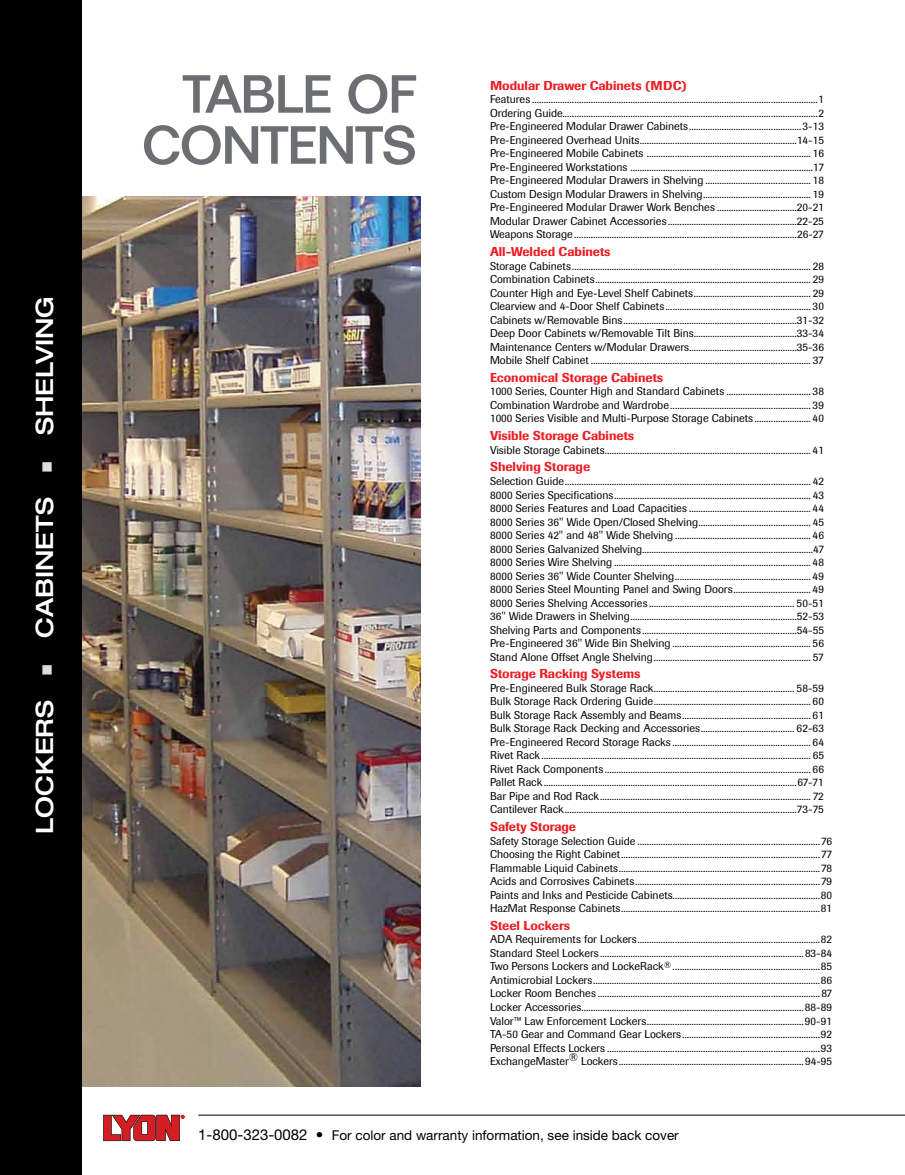
<style>
.page{position:relative;width:905px;height:1175px;background:#fff}
.page>*{position:absolute;margin:0;border:0;box-sizing:border-box;transform-origin:0 0}
.t1{font:500 56.25px/51px "Folio T";letter-spacing:-.045em;color:#6d6e71;text-align:right}
.t2{font:500 expanded 24px "Helvetica Neue";color:#fff}
.t3{font:13.5px "Helvetica Neue";color:#000}
.t4{font:500 12.75px "Imago";color:#ed1d24}
.t5{font:11.25px/13.5px "Imago";color:#000;text-align:justify}
.s1{color:#dcddde}
.s2{font-size:15px}
</style>
<div class="page">
<svg style="left:103px;top:1114px;width:81px;height:27px"></svg>
<hr style="left:198px;top:1114px;width:706px;height:1px;background:#000">
<img style="left:81px;top:196px;width:340px;height:890px">
<div style="left:0;top:0;width:81px;height:1174px;background:#000"></div>
<h2 class="t2" style="left:30px;top:417px;width:123px;rotate:-90deg">helving</h2>
<h2 class="t2" style="left:30px;top:833px;width:539px;rotate:-90deg">LOCKERS <span class="s1">■</span> CABINETS <span class="s1">■</span> SHELVING</h2>
<h2 class="t2" style="left:30px;top:617px;width:121px;rotate:-90deg">abinets</h2>
<h2 class="t2" style="left:30px;top:817px;width:119px;rotate:-90deg">ockers</h2>
<h1 class="t1" style="left:141px;top:68px;width:278px">TABLE OF<br>CONTENTS</h1>
<p class="t4" style="left:490px;top:78px;width:198px">Modular Drawer Cabinets (MDC)</p>
<p class="t5" style="left:490px;top:93px;width:335px">Features ..........................................................................................................................1<br>Ordering Guide.............................................................................................................2<br>Pre-Engineered Modular Drawer Cabinets................................................3-13<br>Pre-Engineered Overhead Units...................................................................14-15<br>Pre-Engineered Mobile Cabinets ...................................................................... 16<br>Pre-Engineered Workstations ..............................................................................17<br>Pre-Engineered Modular Drawers in Shelving ............................................. 18<br>Custom Design Modular Drawers in Shelving.............................................. 19<br>Pre-Engineered Modular Drawer Work Benches ..................................20-21<br>Modular Drawer Cabinet Accessories .......................................................22-25<br>Weapons Storage ...............................................................................................26-27</p>
<p class="t4" style="left:490px;top:244px;width:122px">All-Welded Cabinets</p>
<p class="t5" style="left:490px;top:259px;width:335px">Storage Cabinets...................................................................................................... 28<br>Combination Cabinets............................................................................................ 29<br>Counter High and Eye-Level Shelf Cabinets.................................................. 29<br>Clearview and 4-Door Shelf Cabinets .............................................................. 30<br>Cabinets w/Removable Bins..........................................................................31-32<br>Deep Door Cabinets w/Removable Tilt Bins............................................33-34<br>Maintenance Centers w/Modular Drawers..............................................35-36<br>Mobile Shelf Cabinet .............................................................................................. 37</p>
<p class="t4" style="left:490px;top:370px;width:175px">Economical Storage Cabinets</p>
<p class="t5" style="left:490px;top:385px;width:335px">1000 Series, Counter High and Standard Cabinets .................................... 38<br>Combination Wardrobe and Wardrobe............................................................ 39<br>1000 Series Visible and Multi-Purpose Storage Cabinets ........................ 40</p>
<p class="t4" style="left:490px;top:428px;width:146px">Visible Storage Cabinets</p>
<p class="t5" style="left:490px;top:443px;width:335px">Visible Storage Cabinets........................................................................................ 41</p>
<p class="t4" style="left:490px;top:459px;width:102px">Shelving Storage</p>
<p class="t5" style="left:490px;top:474px;width:335px">Selection Guide......................................................................................................... 42<br>8000 Series Specifications.................................................................................... 43<br>8000 Series Features and Load Capacities .................................................... 44<br>8000 Series 36" Wide Open/Closed Shelving................................................ 45<br>8000 Series 42" and 48" Wide Shelving .......................................................... 46<br>8000 Series Galvanized Shelving.........................................................................47<br>8000 Series Wire Shelving .................................................................................... 48<br>8000 Series 36" Wide Counter Shelving.......................................................... 49<br>8000 Series Steel Mounting Panel and Swing Doors................................. 49<br>8000 Series Shelving Accessories .............................................................. 50-51<br>36" Wide Drawers in Shelving.......................................................................52-53<br>Shelving Parts and Components..................................................................54-55<br>Pre-Engineered 36" Wide Bin Shelving ........................................................... 56<br>Stand Alone Offset Angle Shelving................................................................... 57</p>
<p class="t4" style="left:490px;top:666px;width:152px">Storage Racking Systems</p>
<p class="t5" style="left:490px;top:681px;width:335px">Pre-Engineered Bulk Storage Rack............................................................ 58-59<br>Bulk Storage Rack Ordering Guide................................................................... 60<br>Bulk Storage Rack Assembly and Beams....................................................... 61<br>Bulk Storage Rack Decking and Accessories........................................ 62-63<br>Pre-Engineered Record Storage Racks ........................................................... 64<br>Rivet Rack................................................................................................................... 65<br>Rivet Rack Components ........................................................................................ 66<br>Pallet Rack ............................................................................................................67-71<br>Bar Pipe and Rod Rack.......................................................................................... 72<br>Cantilever Rack...................................................................................................73-75</p>
<p class="t4" style="left:490px;top:819px;width:88px">Safety Storage</p>
<p class="t5" style="left:490px;top:834px;width:343px">Safety Storage Selection Guide ..............................................................................76<br>Choosing the Right Cabinet.....................................................................................77<br>Flammable Liquid Cabinets......................................................................................78<br>Acids and Corrosives Cabinets...............................................................................79<br>Paints and Inks and Pesticide Cabinets...............................................................80<br>HazMat Response Cabinets.....................................................................................81</p>
<p class="t4" style="left:490px;top:917px;width:82px">Steel Lockers</p>
<p class="t5" style="left:490px;top:932px;width:344px">ADA Requirements for Lockers..............................................................................82<br>Standard Steel Lockers.......................................................................................83-84<br>Two Persons Lockers and LockeRack<sup>®</sup> ...............................................................85<br>Antimicrobial Lockers.................................................................................................86<br>Locker Room Benches ...............................................................................................87<br>Locker Accessories...............................................................................................88-89<br>Valor™ Law Enforcement Lockers...................................................................90-91<br>TA-50 Gear and Command Gear Lockers...........................................................92<br>Personal Effects Lockers ...........................................................................................93<br>ExchangeMaster® Lockers...............................................................................94-95</p>
<p class="t3" style="left:198px;top:1127px;width:482px"><span class="s2">1-800-323-0082 •</span> For color and warranty information, see inside back cover</p>
</div>
